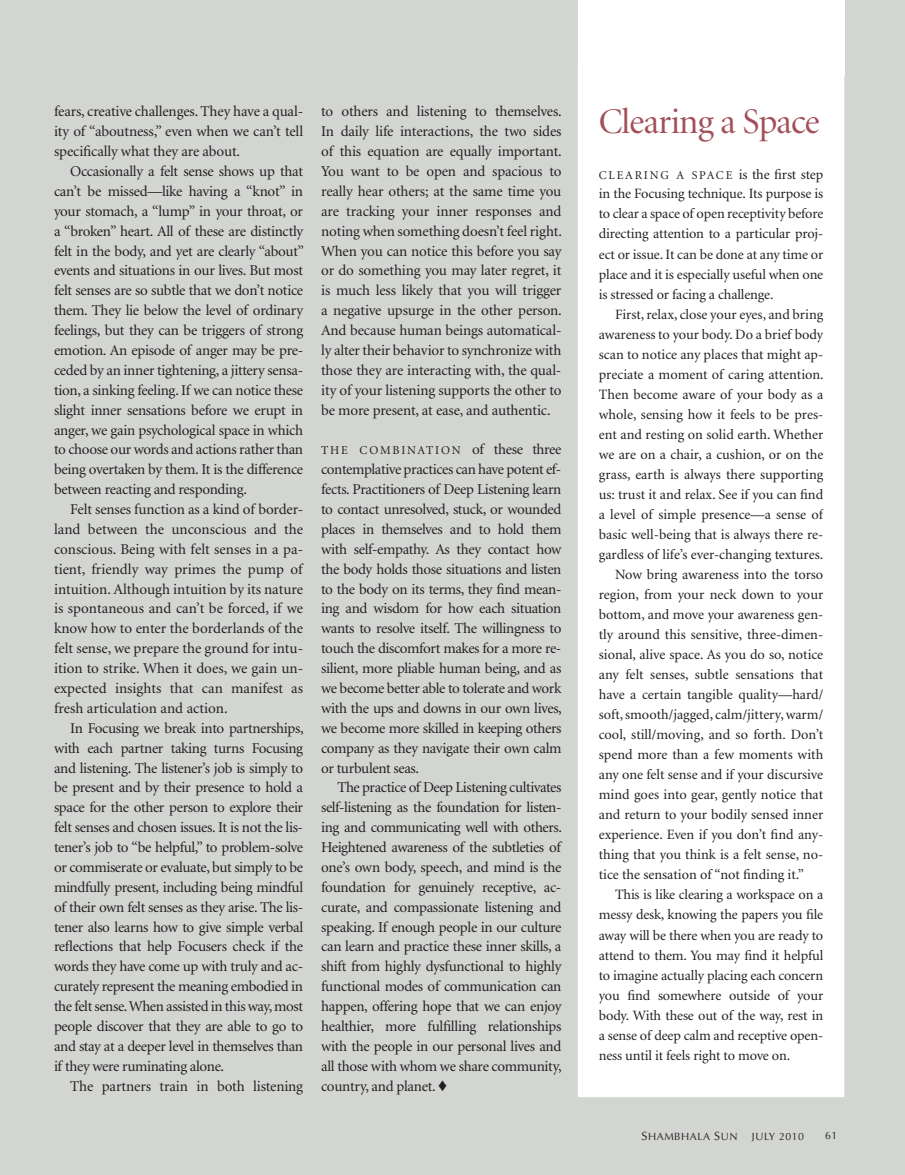
<style>
.page{position:relative;width:905px;height:1175px;background:#fff}
.page>*{position:absolute;margin:0;border:0;box-sizing:border-box;transform-origin:0 0}
.t1{font:36px "Minion Display";letter-spacing:-.02em;color:#a24f59}
.t2{font:15px/20px "Minion";letter-spacing:-.02em;color:#231f20;text-align:justify}
.t3{font:14.25px/20px "Minion";color:#231f20;text-align:justify}
.t4{font:12px "Minion";letter-spacing:.15em;color:#231f20}
.t5{font:10.5px "Optima";letter-spacing:.05em;color:#231f20}
.s1{font-size:15px}
.s2{font-size:14.25px}
.s3{font-size:12px}
</style>
<div class="page">
<div style="left:0;top:0;width:904px;height:1174px;background:#d2d5d2"></div>
<div style="left:588px;top:70px;width:245px;height:1016px;background:#fff"></div>
<div style="left:578px;top:59px;width:266px;height:1038px;border:21px solid #fff"></div>
<div style="left:578px;top:0;width:266px;height:75px;background:#fff"></div>
<p class="t2" style="left:54px;top:102px;width:250px">fears, creative challenges. They have a qual&shy;ity of “aboutness,” even when we can’t tell specifically what they are about.</p>
<p class="t2" style="left:54px;top:162px;width:251px;text-indent:16px">Occasionally a felt sense shows up that can’t be missed—like having a “knot” in your stomach, a “lump” in your throat, or a “broken” heart. All of these are distinctly felt in the body, and yet are clearly “about” events and situations in our lives. But most felt senses are so subtle that we don’t notice them. They lie below the level of ordinary feelings, but they can be triggers of strong emotion. An episode of anger may be pre&shy;ceded by an inner tightening, a jittery sensa&shy;tion, a sinking feeling. If we can notice these slight inner sensations before we erupt in anger, we gain psychological space in which to choose our words and actions rather than being overtaken by them. It is the difference between reacting and responding.</p>
<p class="t2" style="left:54px;top:500px;width:251px;text-indent:16px">Felt senses function as a kind of border&shy;land between the unconscious and the conscious. Being with felt senses in a pa&shy;tient, friendly way primes the pump of intuition. Although intuition by its nature is spontaneous and can’t be forced, if we know how to enter the borderlands of the felt sense, we prepare the ground for intu&shy;ition to strike. When it does, we gain un&shy;expected insights that can manifest as fresh articulation and action.</p>
<p class="t2" style="left:54px;top:718px;width:251px;text-indent:16px">In Focusing we break into partnerships, with each partner taking turns Focusing and listening. The listener’s job is simply to be present and by their presence to hold a space for the other person to explore their felt senses and chosen issues. It is not the lis&shy;tener’s job to “be helpful,” to problem-solve or commiserate or evaluate, but simply to be mindfully present, including being mindful of their own felt senses as they arise. The lis&shy;tener also learns how to give simple verbal reflections that help Focusers check if the words they have come up with truly and ac&shy;curately represent the meaning embodied in the felt sense. When assisted in this way, most people discover that they are able to go to and stay at a deeper level in themselves than if they were ruminating alone.</p>
<p class="t2" style="left:70px;top:1076px;width:234px">The partners train in both listening</p>
<p class="t2" style="left:321px;top:102px;width:242px">to others and listening to themselves.<br>In daily life interactions, the two sides of this equation are equally important.<br>You want to be open and spacious to really hear others; at the same time you are tracking your inner responses and noting when something doesn’t feel right.<br>When you can notice this before you say or do something you may later regret, it is much less likely that you will trigger a negative upsurge in the other person.<br>And because human beings automatical&shy;ly alter their behavior to synchronize with those they are interacting with, the qual&shy;ity of your listening supports the other to be more present, at ease, and authentic.</p>
<p class="t4" style="left:321px;top:444px;width:242px">Th e combi nati on <span class="s1">of these three</span></p>
<p class="t2" style="left:321px;top:460px;width:242px">contemplative practices can have potent ef&shy;fects. Practitioners of Deep Listening learn to contact unresolved, stuck, or wounded places in themselves and to hold them with self-empathy. As they contact how the body holds those situations and listen to the body on its terms, they find mean&shy;ing and wisdom for how each situation wants to resolve itself. The willingness to touch the discomfort makes for a more re&shy;silient, more pliable human being, and as we become better able to tolerate and work with the ups and downs in our own lives, we become more skilled in keeping others company as they navigate their own calm or turbulent seas.</p>
<p class="t2" style="left:321px;top:778px;width:243px;text-indent:16px">The practice of Deep Listening cultivates self-listening as the foundation for listen&shy;ing and communicating well with others.<br>Heightened awareness of the subtleties of one’s own body, speech, and mind is the foundation for genuinely receptive, ac&shy;curate, and compassionate listening and speaking. If enough people in our culture can learn and practice these inner skills, a shift from highly dysfunctional to highly functional modes of communication can happen, offering hope that we can enjoy healthier, more fulfilling relationships with the people in our personal lives and all those with whom we share community, country, and planet. ♦</p>
<h1 class="t1" style="left:598px;top:104px;width:222px">Clearing a Space</h1>
<p class="t4" style="left:598px;top:169px;width:226px">Cleari ng a S pace <span class="s2">is the first step</span></p>
<p class="t3" style="left:599px;top:184px;width:226px">in the Focusing technique. Its purpose is to clear a space of open receptivity before directing attention to a particular proj&shy;ect or issue. It can be done at any time or place and it is especially useful when one is stressed or facing a challenge.</p>
<p class="t3" style="left:615px;top:304px;width:210px">First, relax, close your eyes, and bring</p>
<p class="t3" style="left:599px;top:324px;width:226px">awareness to your body. Do a brief body</p>
<p class="t3" style="left:599px;top:344px;width:226px">scan to notice any places that might ap-</p>
<p class="t3" style="left:599px;top:364px;width:226px">preciate a moment of caring attention.</p>
<p class="t3" style="left:599px;top:385px;width:226px">Then become aware of your body as a</p>
<p class="t3" style="left:599px;top:405px;width:226px">whole, sensing how it feels to be pres-</p>
<p class="t3" style="left:599px;top:425px;width:226px">ent and resting on solid earth. Whether</p>
<p class="t3" style="left:599px;top:445px;width:226px">we are on a chair, a cushion, or on the</p>
<p class="t3" style="left:599px;top:465px;width:226px">grass, earth is always there supporting</p>
<p class="t3" style="left:599px;top:485px;width:226px">us: trust it and relax. See if you can find</p>
<p class="t3" style="left:599px;top:505px;width:227px">a level of simple presence—a sense of</p>
<p class="t3" style="left:599px;top:525px;width:226px">basic well-being that is always there re-</p>
<p class="t3" style="left:599px;top:545px;width:226px">gardless of life’s ever-changing textures.</p>
<p class="t3" style="left:615px;top:565px;width:210px">Now bring awareness into the torso</p>
<p class="t3" style="left:599px;top:585px;width:226px">region, from your neck down to your</p>
<p class="t3" style="left:599px;top:605px;width:226px">bottom, and move your awareness gen-</p>
<p class="t3" style="left:599px;top:625px;width:226px">tly around this sensitive, three-dimen-</p>
<p class="t3" style="left:599px;top:645px;width:226px">sional, alive space. As you do so, notice</p>
<p class="t3" style="left:598px;top:665px;width:226px">any felt senses, subtle sensations that</p>
<p class="t3" style="left:598px;top:685px;width:226px">have a certain tangible quality—hard/</p>
<p class="t3" style="left:598px;top:705px;width:226px">soft, smooth/jagged, calm/jittery, warm/</p>
<p class="t3" style="left:598px;top:725px;width:226px">cool, still/moving, and so forth. Don’t</p>
<p class="t3" style="left:598px;top:745px;width:226px">spend more than a few moments with</p>
<p class="t3" style="left:598px;top:765px;width:226px">any one felt sense and if your discursive</p>
<p class="t3" style="left:598px;top:785px;width:226px">mind goes into gear, gently notice that</p>
<p class="t3" style="left:598px;top:805px;width:226px">and return to your bodily sensed inner</p>
<p class="t3" style="left:598px;top:825px;width:226px">experience. Even if you don’t find any-</p>
<p class="t3" style="left:598px;top:845px;width:226px">thing that you think is a felt sense, no-</p>
<p class="t3" style="left:598px;top:865px;width:206px">tice the sensation of “not finding it.”</p>
<p class="t3" style="left:615px;top:885px;width:210px">This is like clearing a workspace on a</p>
<p class="t3" style="left:598px;top:905px;width:226px">messy desk, knowing the papers you file</p>
<p class="t3" style="left:598px;top:925px;width:226px">away will be there when you are ready to</p>
<p class="t3" style="left:598px;top:945px;width:226px">attend to them. You may find it helpful</p>
<p class="t3" style="left:598px;top:965px;width:226px">to imagine actually placing each concern</p>
<p class="t3" style="left:598px;top:985px;width:226px">you find somewhere outside of your</p>
<p class="t3" style="left:598px;top:1005px;width:226px">body. With these out of the way, rest in</p>
<p class="t3" style="left:598px;top:1025px;width:226px">a sense of deep calm and receptive open-</p>
<p class="t3" style="left:598px;top:1045px;width:193px">ness until it feels right to move on.</p>
<p class="t5" style="left:641px;top:1129px;width:97px"><span class="s3">S</span>HAMBHALA <span class="s3">S</span>UN</p>
<p class="t5" style="left:752px;top:1129px;width:54px">JULY 2010</p>
<p class="t5" style="left:825px;top:1129px;width:14px">61</p>
</div>
